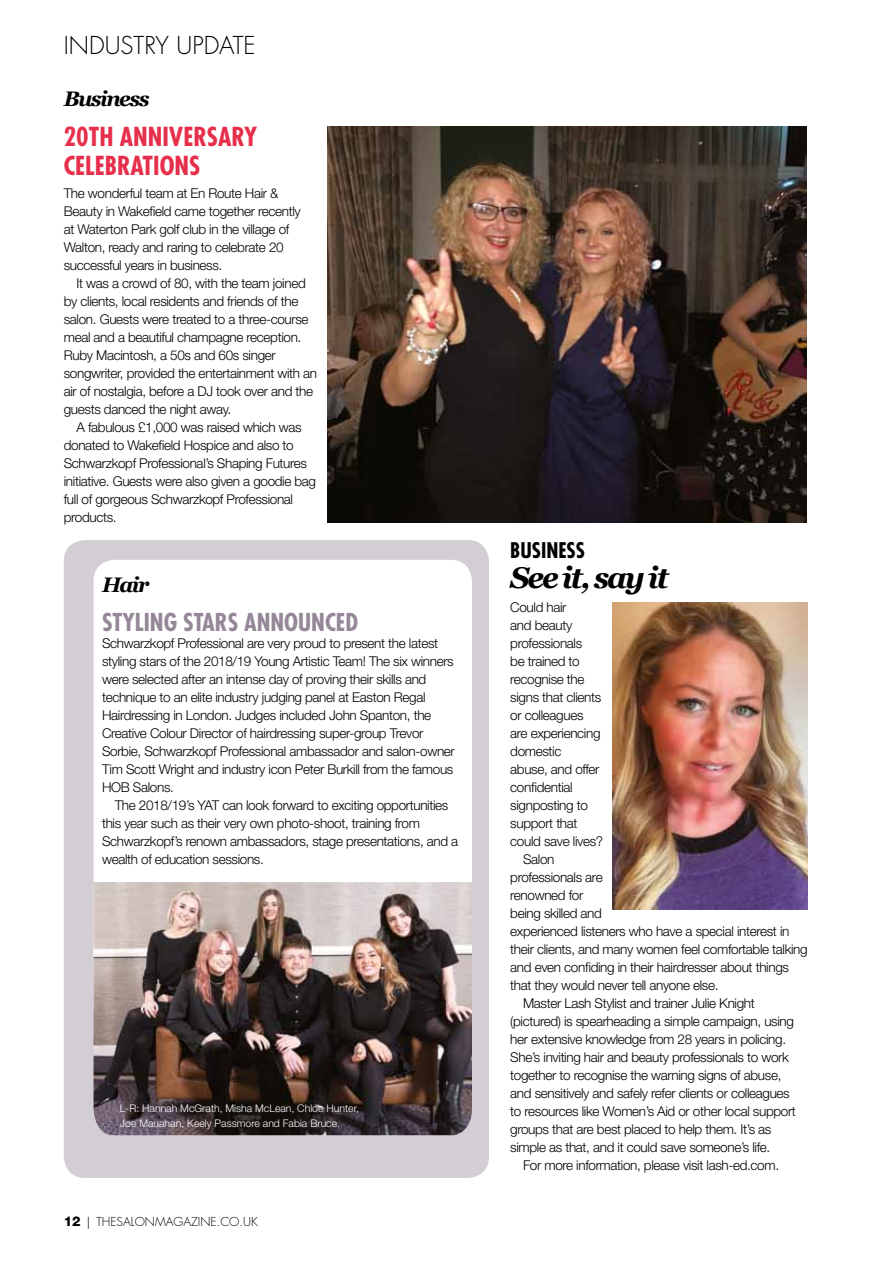
<style>
.page{position:relative;width:893px;height:1263px;background:#fff}
.page>*{position:absolute;margin:0;border:0;box-sizing:border-box;transform-origin:0 0}
.t1{font:italic 700 30px "Georgia";letter-spacing:-.075em;color:#000}
.t2{font:700 condensed 25.5px "Futura";color:#e72f4c}
.t3{font:700 condensed 24px "Futura";color:#958798}
.t4{font:300 24px "Futura";color:#000}
.t5{font:italic 700 21px "Georgia";letter-spacing:-.075em;color:#000}
.t6{font:700 condensed 21px "Futura";color:#000}
.t7{font:300 13.5px/18px "Helvetica Neue CE";letter-spacing:-.025em;color:#000}
.t8{font:300 12px "Futura";color:#000}
.t9{font:300 10.5px/15px "Helvetica Neue CE";color:#fff}
.s1{font-family:"Helvetica Neue CE";font-weight:800;font-size:13.5px}
.s2{font-family:"Ronda IT Cby BT"}
</style>
<div class="page">
<img style="left:327px;top:126px;width:480px;height:396px">
<div style="left:64px;top:540px;width:425px;height:638px;background:#d3cdd4;border-radius:21px"></div>
<div style="left:94px;top:560px;width:378px;height:468px;background:#fff;border-radius:21px"></div>
<img style="left:94px;top:882px;width:378px;height:253px">
<img style="left:612px;top:603px;width:196px;height:306px">
<h3 class="t4" style="left:64px;top:30px;width:15px">INDUS</h3>
<h3 class="t4" style="left:134px;top:30px;width:120px">TRY UPDATE</h3>
<h3 class="t5" style="left:64px;top:87px;width:87px">Business</h3>
<h2 class="t2" style="left:64px;top:120px;width:69px">20TH ANNI</h2>
<h2 class="t2" style="left:169px;top:120px;width:64px">VERSARY</h2>
<h2 class="t2" style="left:64px;top:149px;width:65px">CELEBRATI</h2>
<h2 class="t2" style="left:160px;top:149px;width:42px">ONS</h2>
<p class="t7" style="left:64px;top:184px;width:239px">The wonderful team at En Route Hair &amp; Beauty in Wakefield came together recently at Waterton Park golf club in the village of Walton, ready and raring to celebrate 20 successful years in business.</p>
<p class="t7" style="left:64px;top:274px;width:255px;text-indent:13px">It was a crowd of 80, with the team joined by clients, local residents and friends of the salon. Guests were treated to a three-course meal and a beautiful champagne reception.<br>Ruby Macintosh, a 50s and 60s singer songwriter, provided the entertainment with an air of nostalgia, before a DJ took over and the guests danced the night away.</p>
<p class="t7" style="left:64px;top:418px;width:254px;text-indent:13px">A fabulous £1,000 was raised which was donated to Wakefield Hospice and also to Schwarzkopf Professional’s Shaping Futures initiative. Guests were also given a goodie bag full of gorgeous Schwarzkopf Professional products.</p>
<h3 class="t5" style="left:102px;top:573px;width:49px">Hair</h3>
<h3 class="t3" style="left:102px;top:607px;width:257px">STYLING STARS ANNOUNCED</h3>
<p class="t7" style="left:102px;top:634px;width:354px">Schwarzkopf Professional are very proud to present the latest styling stars of the 2018/19 Young Artistic Team! The six winners were selected after an intense day of proving their skills and technique to an elite industry judging panel at Easton Regal Hairdressing in London. Judges included John Spanton, the Creative Colour Director of hairdressing super-group Trevor Sorbie, Schwarzkopf Professional ambassador and salon-owner Tim Scott Wright and industry icon Peter Burkill from the famous HOB Salons.</p>
<p class="t7" style="left:102px;top:796px;width:358px;text-indent:13px">The 2018/19’s YAT can look forward to exciting opportunities this year such as their very own photo-shoot, training from Schwarzkopf’s renown ambassadors, stage presentations, and a wealth of education sessions.</p>
<p class="t9" style="left:120px;top:1101px;width:240px">L-R: Hannah McGrath, Misha McLean, Chloe Hunter,<br>Joe Mauahan, Keely Passmore and Fabia Bruce.</p>
<p class="t8" style="left:64px;top:1214px;width:196px"><span class="s1">12</span> <span class="s2">|</span> THESALONMAGAZINE.CO.UK</p>
<h3 class="t6" style="left:510px;top:537px;width:76px">BUSINESS</h3>
<h1 class="t1" style="left:510px;top:561px;width:160px">See it, say it</h1>
<p class="t7" style="left:510px;top:598px;width:58px">Could hair</p>
<p class="t7" style="left:510px;top:616px;width:63px">and beauty</p>
<p class="t7" style="left:510px;top:634px;width:73px">professionals</p>
<p class="t7" style="left:510px;top:652px;width:71px">be trained to</p>
<p class="t7" style="left:510px;top:670px;width:76px">recognise the</p>
<p class="t7" style="left:510px;top:688px;width:93px">signs that clients</p>
<p class="t7" style="left:510px;top:706px;width:75px">or colleagues</p>
<p class="t7" style="left:510px;top:724px;width:92px">are experiencing</p>
<p class="t7" style="left:510px;top:742px;width:53px">domestic</p>
<p class="t7" style="left:510px;top:760px;width:91px">abuse, and offer</p>
<p class="t7" style="left:510px;top:778px;width:64px">confidential</p>
<p class="t7" style="left:510px;top:796px;width:79px">signposting to</p>
<p class="t7" style="left:510px;top:814px;width:69px">support that</p>
<p class="t7" style="left:510px;top:832px;width:94px">could save lives?</p>
<p class="t7" style="left:523px;top:850px;width:33px">Salon</p>
<p class="t7" style="left:510px;top:868px;width:94px">professionals are</p>
<p class="t7" style="left:510px;top:886px;width:75px">renowned for</p>
<p class="t7" style="left:510px;top:904px;width:93px">being skilled and</p>
<p class="t7" style="left:510px;top:922px;width:281px">experienced listeners who have a special interest in</p>
<p class="t7" style="left:510px;top:940px;width:299px">their clients, and many women feel comfortable talking</p>
<p class="t7" style="left:510px;top:958px;width:280px">and even confiding in their hairdresser about things</p>
<p class="t7" style="left:510px;top:976px;width:210px">that they would never tell anyone else.</p>
<p class="t7" style="left:523px;top:994px;width:233px">Master Lash Stylist and trainer Julie Knight</p>
<p class="t7" style="left:510px;top:1012px;width:285px">(pictured) is spearheading a simple campaign, using</p>
<p class="t7" style="left:510px;top:1030px;width:277px">her extensive knowledge from 28 years in policing.</p>
<p class="t7" style="left:510px;top:1048px;width:280px">She’s inviting hair and beauty professionals to work</p>
<p class="t7" style="left:510px;top:1066px;width:273px">together to recognise the warning signs of abuse,</p>
<p class="t7" style="left:510px;top:1084px;width:281px">and sensitively and safely refer clients or colleagues</p>
<p class="t7" style="left:510px;top:1102px;width:287px">to resources like Women’s Aid or other local support</p>
<p class="t7" style="left:510px;top:1120px;width:263px">groups that are best placed to help them. It’s as</p>
<p class="t7" style="left:510px;top:1138px;width:262px">simple as that, and it could save someone’s life.</p>
<p class="t7" style="left:523px;top:1156px;width:258px">For more information, please visit lash-ed.com.</p>
</div>
